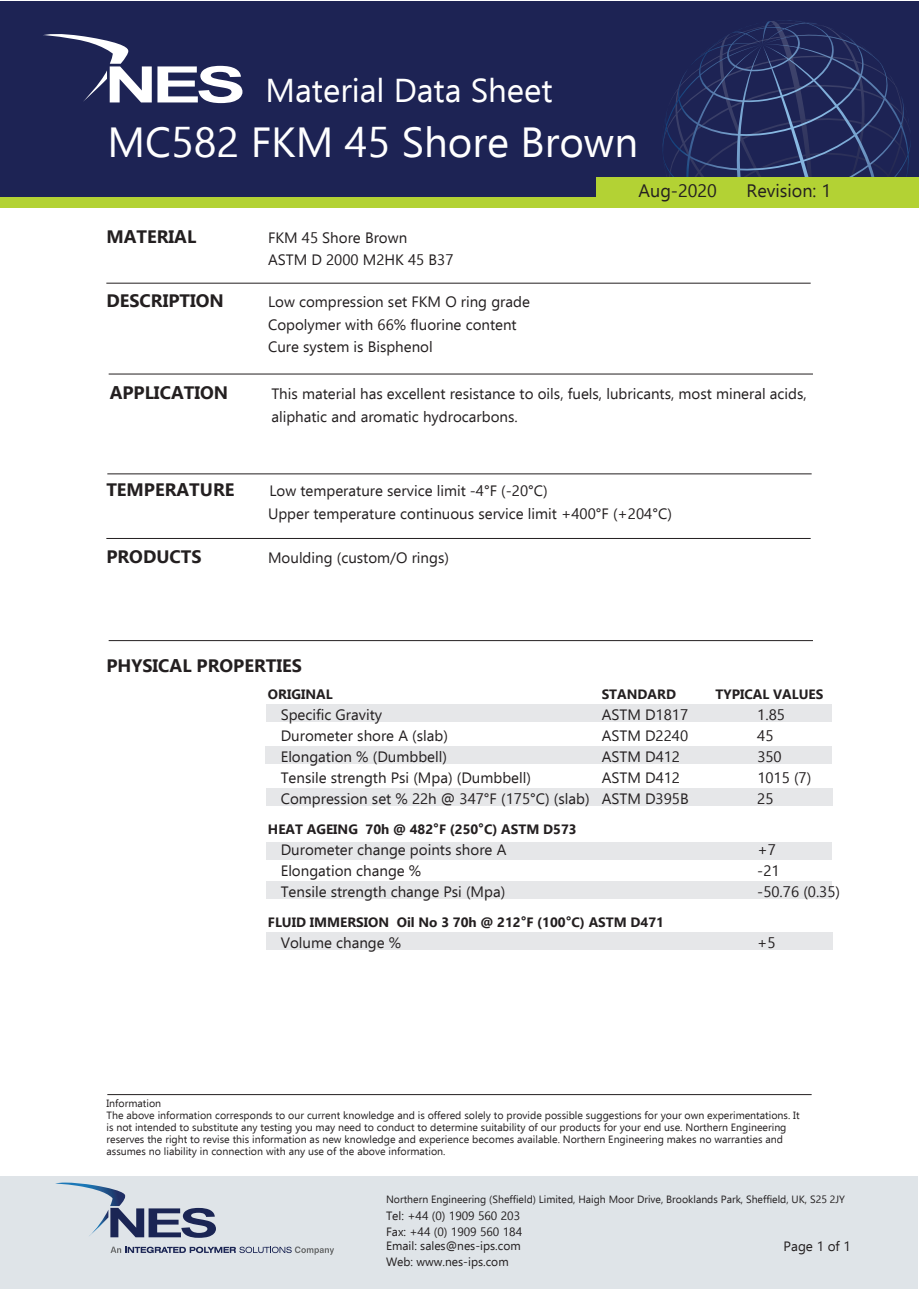
<style>
.page{position:relative;width:919px;height:1289px;background:#fff}
.page>*{position:absolute;margin:0;border:0;box-sizing:border-box;transform-origin:0 0}
.t1{font:42px "Ebrima";color:#fff}
.t2{font:33px "Ebrima";color:#fff}
.t3{font:700 18px "Ebrima";color:#231f20}
.t4{font:18px "Ebrima";color:#231f20}
.t5{font:15px/22.5px "Ebrima";color:#231f20}
.t6{font:700 13.5px "Ebrima";color:#231f20}
.t7{font:13.5px "Ebrima";color:#231f20}
.t8{font:12px/16.5px "Ebrima";color:#231f20}
.t9{font:10.5px/12px "Ebrima";color:#231f20}
.s1{font-size:15px}
</style>
<div class="page">
<div style="left:266px;top:704px;width:565px;height:17px;background:#e6e7e9"></div>
<div style="left:265px;top:746px;width:567px;height:18px;background:#e6e7e9"></div>
<div style="left:266px;top:842px;width:566px;height:17px;background:#e6e7e9"></div>
<div style="left:266px;top:788px;width:566px;height:18px;background:#e6e7e9"></div>
<div style="left:266px;top:881px;width:565px;height:17px;background:#e6e7e9"></div>
<hr style="left:107px;top:1094px;width:704px;height:1px;background:#231f20">
<hr style="left:106px;top:283px;width:704px;height:1px;background:#231f20">
<hr style="left:109px;top:373px;width:703px;height:1px;background:#231f20">
<hr style="left:106px;top:538px;width:704px;height:1px;background:#231f20">
<hr style="left:109px;top:640px;width:703px;height:1px;background:#231f20">
<hr style="left:107px;top:473px;width:704px;height:1px;background:#231f20">
<div style="left:266px;top:931px;width:566px;height:18px;background:#e6e7e9"></div>
<div style="left:0;top:1px;width:918px;height:200px;background:#1d2354"></div>
<svg style="left:662px;top:20px;width:249px;height:157px"></svg>
<svg style="left:43px;top:34px;width:199px;height:69px"></svg>
<div style="left:0;top:197px;width:918px;height:10px;background:#b3d234"></div>
<div style="left:596px;top:177px;width:322px;height:25px;background:#b3d234"></div>
<div style="left:0;top:1176px;width:917px;height:112px;background:#dfe4e8"></div>
<svg style="left:55px;top:1182px;width:161px;height:55px"></svg>
<svg style="left:110px;top:1246px;width:224px;height:8px"></svg>
<h2 class="t2" style="left:265px;top:66px;width:289px">Material Data Sheet</h2>
<h1 class="t1" style="left:108px;top:111px;width:532px">MC582 FKM 45 Shore Brown</h1>
<p class="t4" style="left:638px;top:177px;width:80px">Aug-2020</p>
<p class="t4" style="left:746px;top:177px;width:86px">Revision: 1</p>
<p class="t3" style="left:106px;top:222px;width:91px">MATERIAL</p>
<p class="t5" style="left:268px;top:226px;width:187px">FKM 45 Shore Brown<br>ASTM D 2000 M2HK 45 B37</p>
<p class="t3" style="left:106px;top:286px;width:119px">DESCRIPTION</p>
<p class="t5" style="left:268px;top:290px;width:263px">Low compression set FKM O ring grade<br>Copolymer with 66% fluorine content<br>Cure system is Bisphenol</p>
<p class="t3" style="left:110px;top:378px;width:120px">APPLICATION</p>
<p class="t5" style="left:271px;top:382px;width:537px">This material has excellent resistance to oils, fuels, lubricants, most mineral acids, aliphatic and aromatic hydrocarbons.</p>
<p class="t3" style="left:106px;top:475px;width:130px">TEMPERATURE</p>
<p class="t5" style="left:268px;top:479px;width:405px">Low temperature service limit -4°F (-20°C)<br>Upper temperature continuous service limit +400°F (+204°C)</p>
<p class="t3" style="left:106px;top:542px;width:97px">PRODUCTS</p>
<p class="t5" style="left:268px;top:545px;width:182px">Moulding (custom/O rings)</p>
<p class="t3" style="left:106px;top:651px;width:197px">PHYSICAL PROPERTIES</p>
<p class="t6" style="left:268px;top:683px;width:66px">ORIGINAL</p>
<p class="t6" style="left:601px;top:683px;width:76px">STANDARD</p>
<p class="t6" style="left:715px;top:683px;width:109px">TYPICAL VALUES</p>
<p class="t5" style="left:281px;top:703px;width:103px">Specific Gravity</p>
<p class="t5" style="left:601px;top:703px;width:88px">ASTM D1817</p>
<p class="t5" style="left:757px;top:703px;width:29px">1.85</p>
<p class="t5" style="left:281px;top:724px;width:169px">Durometer shore A (slab)</p>
<p class="t5" style="left:601px;top:724px;width:88px">ASTM D2240</p>
<p class="t5" style="left:757px;top:724px;width:18px">45</p>
<p class="t5" style="left:281px;top:745px;width:168px">Elongation % (Dumbbell)</p>
<p class="t5" style="left:601px;top:745px;width:80px">ASTM D412</p>
<p class="t5" style="left:757px;top:745px;width:26px">350</p>
<p class="t5" style="left:281px;top:766px;width:252px">Tensile strength Psi (Mpa) (Dumbbell)</p>
<p class="t5" style="left:601px;top:766px;width:80px">ASTM D412</p>
<p class="t5" style="left:757px;top:766px;width:55px">1015 (7)</p>
<p class="t5" style="left:281px;top:787px;width:409px">Compression set % 22h @ 347°F (175°C) (slab) ASTM D395B</p>
<p class="t5" style="left:757px;top:787px;width:18px">25</p>
<p class="t6" style="left:268px;top:818px;width:310px">HEAT AGEING 70h @ 482<span class="s1">°</span>F (250<span class="s1">°</span>C) ASTM D573</p>
<p class="t5" style="left:281px;top:838px;width:227px">Durometer change points shore A</p>
<p class="t5" style="left:757px;top:838px;width:20px">+7</p>
<p class="t5" style="left:281px;top:859px;width:142px">Elongation change %</p>
<p class="t5" style="left:757px;top:859px;width:24px">-21</p>
<p class="t5" style="left:281px;top:880px;width:226px">Tensile strength change Psi (Mpa)</p>
<p class="t5" style="left:757px;top:880px;width:84px">-50.76 (0.35)</p>
<p class="t6" style="left:268px;top:911px;width:397px">FLUID IMMERSION Oil No 3 70h @ 212<span class="s1">°</span>F (100<span class="s1">°</span>C) ASTM D471</p>
<p class="t5" style="left:281px;top:931px;width:122px">Volume change %</p>
<p class="t5" style="left:757px;top:931px;width:20px">+5</p>
<p class="t9" style="left:106px;top:1097px;width:694px">Information<br>The above information corresponds to our current knowledge and is offered solely to provide possible suggestions for your own experimentations. It is not intended to substitute any testing you may need to conduct to determine suitability of our products for your end use. Northern Engineering reserves the right to revise this information as new knowledge and experience becomes available. Northern Engineering makes no warranties and assumes no liability in connection with any use of the above information.</p>
<p class="t9" style="left:386px;top:1193px;width:460px">Northern Engineering (Sheffield) Limited, Haigh Moor Drive, Brooklands Park, Sheffield, UK, S25 2JY</p>
<p class="t8" style="left:386px;top:1206px;width:138px">Tel: +44 (0) 1909 560 203<br>Fax: +44 (0) 1909 560 184</p>
<p class="t8" style="left:386px;top:1236px;width:136px">Email: sales@nes-ips.com<br>Web: www.nes-ips.com</p>
<p class="t7" style="left:783px;top:1235px;width:69px">Page 1 of 1</p>
</div>
